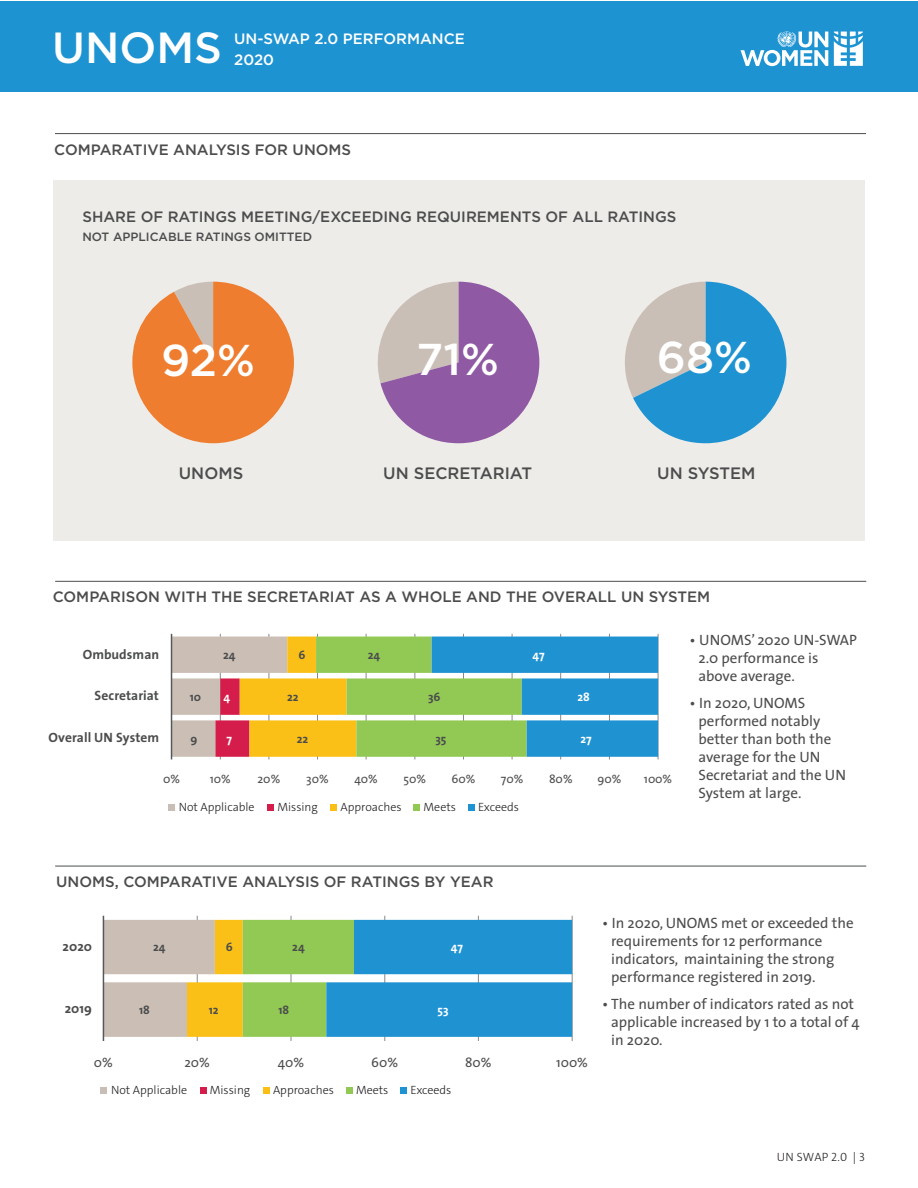
<style>
.page{position:relative;width:918px;height:1188px;background:#fff}
.page>*{position:absolute;margin:0;border:0;box-sizing:border-box;transform-origin:0 0}
.t1{font:500 44.55px "Gotham";color:#fff}
.t2{font:500 43.5px "Gotham";color:#fff}
.t3{font:500 16.5px "Gotham";color:#4b4c4d}
.t4{font:15px/18px "The Sans";color:#4b4c4d}
.t5{font:500 15px "Gotham";color:#4b4c4d}
.t6{font:500 15px "Gotham";color:#fff}
.t7{font:700 13.5px "The Sans";letter-spacing:.005em;color:#4b4c4d}
.t8{font:13.5px "The Sans";color:#4d4d4f}
.t9{font:300 12px "The Sans C4 s";color:#231f20}
.t10{font:12px "The Sans";color:#4d4d4f}
.t11{font:500 12px "Gotham";color:#4b4c4d}
.t12{font:700 12px "The Sans";color:#4b4c4d}
.t13{font:700 12px "The Sans";color:#fff}
</style>
<div class="page">
<div style="left:53px;top:180px;width:812px;height:360px;background:#eeece8"></div>
<hr style="left:55px;top:581px;width:811px;height:1px;background:#4b4c4d">
<hr style="left:55px;top:866px;width:811px;height:1px;background:#4b4c4d">
<svg style="left:132px;top:282px;width:162px;height:161px"></svg>
<svg style="left:377px;top:282px;width:162px;height:161px"></svg>
<svg style="left:625px;top:282px;width:161px;height:161px"></svg>
<div style="left:0;top:1px;width:918px;height:90px;background:#1e93d2"></div>
<svg style="left:741px;top:31px;width:87px;height:35px"></svg>
<svg style="left:834px;top:32px;width:29px;height:34px"></svg>
<div style="left:168px;top:804px;width:7px;height:7px;background:#c8beb5"></div>
<div style="left:267px;top:804px;width:7px;height:7px;background:#d41d4a"></div>
<div style="left:330px;top:804px;width:7px;height:7px;background:#fbbf14"></div>
<div style="left:413px;top:804px;width:7px;height:7px;background:#92c954"></div>
<div style="left:468px;top:804px;width:7px;height:7px;background:#1e93d2"></div>
<div style="left:100px;top:1087px;width:7px;height:7px;background:#c8beb5"></div>
<div style="left:200px;top:1087px;width:7px;height:7px;background:#d41d4a"></div>
<div style="left:263px;top:1087px;width:7px;height:7px;background:#fbbf14"></div>
<div style="left:346px;top:1087px;width:7px;height:7px;background:#92c954"></div>
<div style="left:400px;top:1087px;width:7px;height:7px;background:#1e93d2"></div>
<hr style="left:55px;top:133px;width:811px;height:1px;background:#4b4c4d">
<hr style="left:658px;top:634px;width:1px;height:125px;background:#8a898a">
<hr style="left:609px;top:634px;width:1px;height:125px;background:#8a898a">
<hr style="left:560px;top:634px;width:1px;height:125px;background:#8a898a">
<hr style="left:512px;top:634px;width:1px;height:125px;background:#8a898a">
<hr style="left:463px;top:634px;width:1px;height:125px;background:#8a898a">
<hr style="left:415px;top:634px;width:1px;height:125px;background:#8a898a">
<hr style="left:366px;top:634px;width:1px;height:125px;background:#8a898a">
<hr style="left:317px;top:634px;width:1px;height:125px;background:#8a898a">
<hr style="left:269px;top:634px;width:1px;height:125px;background:#8a898a">
<hr style="left:220px;top:634px;width:1px;height:125px;background:#8a898a">
<svg style="left:172px;top:637px;width:486px;height:120px;background:#92b48d"></svg>
<hr style="left:171px;top:634px;width:1px;height:125px;background:#57585a">
<hr style="left:572px;top:916px;width:1px;height:125px;background:#8a898a">
<hr style="left:478px;top:916px;width:1px;height:125px;background:#8a898a">
<hr style="left:384px;top:916px;width:1px;height:125px;background:#8a898a">
<hr style="left:291px;top:916px;width:1px;height:125px;background:#8a898a">
<hr style="left:197px;top:916px;width:1px;height:125px;background:#8a898a">
<svg style="left:104px;top:920px;width:468px;height:117px;background:#7ab1a6"></svg>
<hr style="left:103px;top:916px;width:1px;height:125px;background:#57585a">
<h2 class="t2" style="left:52px;top:20px;width:171px">UNOMS</h2>
<p class="t6" style="left:234px;top:29px;width:232px">UN-SWAP 2.0 PERFORMANCE</p>
<p class="t6" style="left:234px;top:50px;width:41px">2020</p>
<p class="t5" style="left:54px;top:140px;width:298px">COMPARATIVE ANALYSIS FOR UNOMS</p>
<p class="t5" style="left:82px;top:207px;width:596px">SHARE OF RATINGS MEETING/EXCEEDING REQUIREMENTS OF ALL RATINGS</p>
<p class="t11" style="left:82px;top:229px;width:231px">NOT APPLICABLE RATINGS OMITTED</p>
<h1 class="t1" style="left:161px;top:332px;width:95px">92%</h1>
<h1 class="t1" style="left:416px;top:330px;width:84px">71%</h1>
<h1 class="t1" style="left:657px;top:328px;width:97px">68%</h1>
<p class="t3" style="left:179px;top:462px;width:66px">UNOMS</p>
<p class="t3" style="left:383px;top:462px;width:150px">UN SECRETARIAT</p>
<p class="t3" style="left:657px;top:462px;width:100px">UN SYSTEM</p>
<p class="t5" style="left:53px;top:587px;width:659px">COMPARISON WITH THE SECRETARIAT AS A WHOLE AND THE OVERALL UN SYSTEM</p>
<p class="t7" style="left:83px;top:643px;width:78px">Ombudsman</p>
<p class="t12" style="left:223px;top:645px;width:14px">24</p>
<p class="t12" style="left:298px;top:645px;width:8px">6</p>
<p class="t12" style="left:368px;top:645px;width:14px">24</p>
<p class="t13" style="left:533px;top:645px;width:14px">47</p>
<p class="t7" style="left:95px;top:685px;width:66px">Secretariat</p>
<p class="t12" style="left:190px;top:687px;width:13px">10</p>
<p class="t13" style="left:224px;top:687px;width:8px">4</p>
<p class="t12" style="left:287px;top:687px;width:13px">22</p>
<p class="t12" style="left:428px;top:687px;width:14px">36</p>
<p class="t13" style="left:578px;top:687px;width:14px">28</p>
<p class="t7" style="left:49px;top:726px;width:112px">Overall UN System</p>
<p class="t12" style="left:190px;top:728px;width:8px">9</p>
<p class="t13" style="left:227px;top:728px;width:7px">7</p>
<p class="t12" style="left:297px;top:728px;width:13px">22</p>
<p class="t12" style="left:435px;top:728px;width:13px">35</p>
<p class="t13" style="left:581px;top:728px;width:13px">27</p>
<p class="t10" style="left:163px;top:769px;width:19px">0%</p>
<p class="t10" style="left:210px;top:769px;width:22px">10%</p>
<p class="t10" style="left:258px;top:769px;width:24px">20%</p>
<p class="t10" style="left:306px;top:769px;width:24px">30%</p>
<p class="t10" style="left:354px;top:769px;width:25px">40%</p>
<p class="t10" style="left:404px;top:769px;width:24px">50%</p>
<p class="t10" style="left:452px;top:769px;width:26px">60%</p>
<p class="t10" style="left:501px;top:769px;width:24px">70%</p>
<p class="t10" style="left:549px;top:769px;width:25px">80%</p>
<p class="t10" style="left:597px;top:769px;width:26px">90%</p>
<p class="t10" style="left:644px;top:769px;width:30px">100%</p>
<p class="t9" style="left:179px;top:800px;width:78px">Not Applicable</p>
<p class="t9" style="left:277px;top:800px;width:42px">Missing</p>
<p class="t9" style="left:341px;top:800px;width:62px">Approaches</p>
<p class="t9" style="left:424px;top:800px;width:34px">Meets</p>
<p class="t9" style="left:478px;top:800px;width:42px">Exceeds</p>
<p class="t4" style="left:699px;top:630px;width:160px;text-indent:-9px">• UNOMS’ 2020 UN-SWAP<br>2.0 performance is above average.</p>
<p class="t4" style="left:699px;top:693px;width:149px;text-indent:-9px">• In 2020, UNOMS performed notably better than both the average for the UN<br>Secretariat and the UN<br>System at large.</p>
<p class="t5" style="left:56px;top:872px;width:439px">UNOMS, COMPARATIVE ANALYSIS OF RATINGS BY YEAR</p>
<p class="t7" style="left:63px;top:935px;width:31px">2020</p>
<p class="t7" style="left:65px;top:998px;width:29px">2019</p>
<p class="t12" style="left:153px;top:937px;width:14px">24</p>
<p class="t12" style="left:139px;top:1000px;width:12px">18</p>
<p class="t12" style="left:226px;top:937px;width:8px">6</p>
<p class="t12" style="left:209px;top:1000px;width:11px">12</p>
<p class="t12" style="left:292px;top:937px;width:14px">24</p>
<p class="t12" style="left:278px;top:1000px;width:12px">18</p>
<p class="t13" style="left:451px;top:937px;width:14px">47</p>
<p class="t13" style="left:438px;top:1000px;width:13px">53</p>
<p class="t8" style="left:94px;top:1051px;width:21px">0%</p>
<p class="t8" style="left:184px;top:1051px;width:27px">20%</p>
<p class="t8" style="left:278px;top:1051px;width:28px">40%</p>
<p class="t8" style="left:371px;top:1051px;width:28px">60%</p>
<p class="t8" style="left:465px;top:1051px;width:28px">80%</p>
<p class="t8" style="left:556px;top:1051px;width:33px">100%</p>
<p class="t9" style="left:111px;top:1083px;width:78px">Not Applicable</p>
<p class="t9" style="left:210px;top:1083px;width:42px">Missing</p>
<p class="t9" style="left:273px;top:1083px;width:62px">Approaches</p>
<p class="t9" style="left:356px;top:1083px;width:34px">Meets</p>
<p class="t9" style="left:411px;top:1083px;width:42px">Exceeds</p>
<p class="t4" style="left:611px;top:914px;width:244px;text-indent:-9px">• In 2020, UNOMS met or exceeded the requirements for 12 performance indicators, maintaining the strong performance registered in 2019.</p>
<p class="t4" style="left:611px;top:995px;width:250px;text-indent:-9px">• The number of indicators rated as not applicable increased by 1 to a total of 4 in 2020.</p>
<p class="t9" style="left:777px;top:1149px;width:89px">UN SWAP 2.0 | 3</p>
</div>
